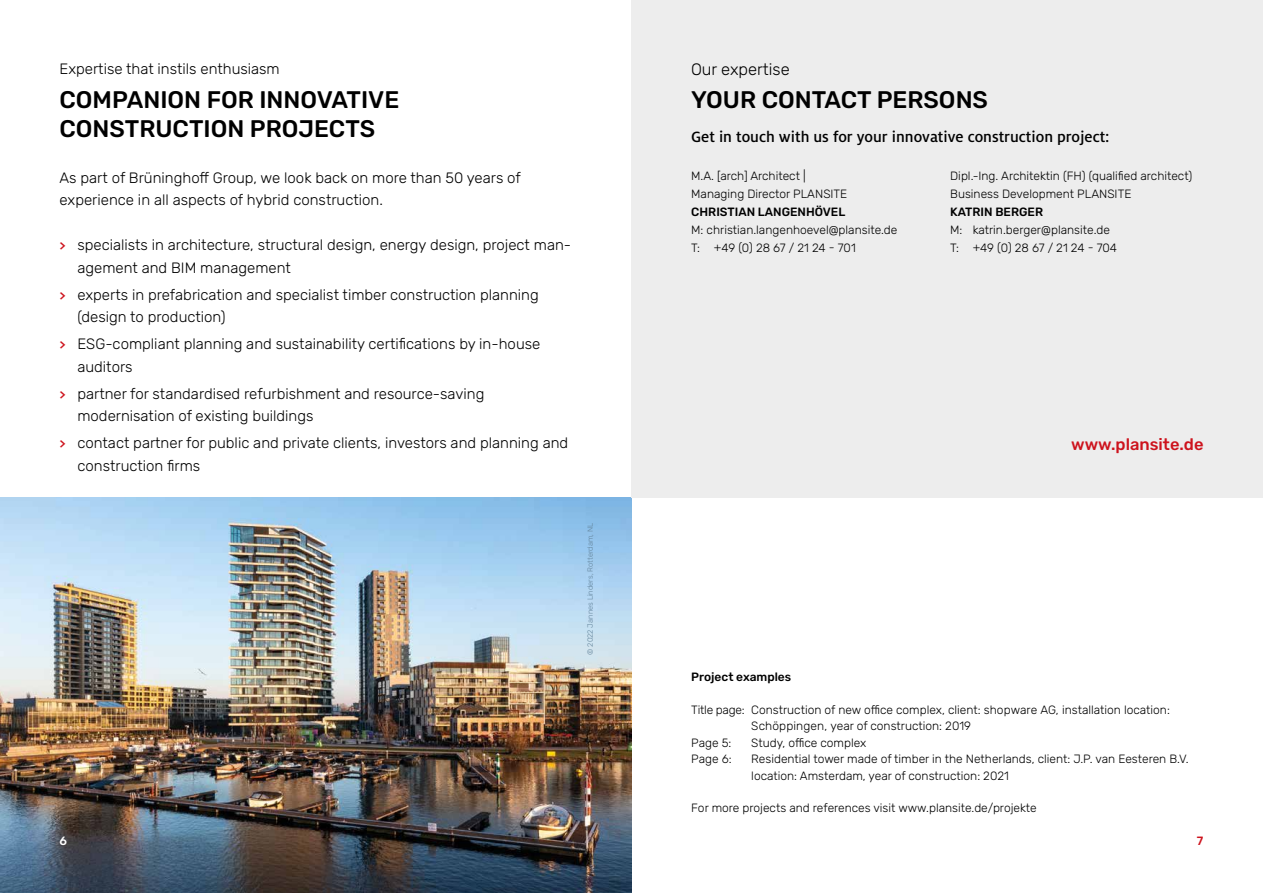
<style>
.page{position:relative;width:1263px;height:893px;background:#fff}
.page>*{position:absolute;margin:0;border:0;box-sizing:border-box;transform-origin:0 0}
.t1{font:500 24px/28.8px "Rubik";color:#000}
.t2{font:500 16.5px "Milo OT";color:#000}
.t3{font:500 16.5px "Rubik";color:#cd131d}
.t4{font:300 16.5px "Rubik";color:#000}
.t5{font:300 15px/22.5px "Rubik";color:#000}
.t6{font:300 12px/18px "Rubik";color:#000}
.t7{font:500 12px "Rubik";color:#000}
.t8{font:500 12px "Rubik";color:#cd131d}
.t9{font:500 12px "Rubik";color:#fff}
.t10{font:300 7.5px "Rubik";color:#63849b}
.s1{font-family:"Milo OT";font-weight:500;font-size:16.5px;color:#cd131d}
</style>
<div class="page">
<img style="left:0;top:497px;width:631px;height:396px">
<div style="left:631px;top:0;width:632px;height:497px;background:#ededed"></div>
<p class="t5" style="left:60px;top:57px;width:222px">Expertise that instils enthusiasm</p>
<p class="t4" style="left:691px;top:60px;width:100px">Our expertise</p>
<h1 class="t1" style="left:60px;top:86px;width:341px">COMPANION FOR INNOVATIVE<br>CONSTRUCTION PROJECTS</h1>
<p class="t5" style="left:60px;top:166px;width:463px">As part of Brüninghoff Group, we look back on more than 50 years of experience in all aspects of hybrid construction.</p>
<p class="t5" style="left:77px;top:234px;width:495px;text-indent:-18px"><span class="s1">&gt;</span> specialists in architecture, structural design, energy design, project man&shy;agement and BIM management</p>
<p class="t5" style="left:77px;top:283px;width:463px;text-indent:-18px"><span class="s1">&gt;</span> experts in prefabrication and specialist timber construction planning (design to production)</p>
<p class="t5" style="left:77px;top:333px;width:464px;text-indent:-18px"><span class="s1">&gt;</span> ESG-compliant planning and sustainability certifications by in-house auditors</p>
<p class="t5" style="left:77px;top:382px;width:408px;text-indent:-18px"><span class="s1">&gt;</span> partner for standardised refurbishment and resource-saving modernisation of existing buildings</p>
<p class="t5" style="left:77px;top:432px;width:492px;text-indent:-18px"><span class="s1">&gt;</span> contact partner for public and private clients, investors and planning and construction firms</p>
<h1 class="t1" style="left:691px;top:86px;width:298px">YOUR CONTACT PERSONS</h1>
<p class="t2" style="left:691px;top:128px;width:420px">Get in touch with us for your innovative construction project:</p>
<p class="t6" style="left:950px;top:167px;width:244px">Dipl.-Ing. Architektin (FH) (qualified architect)<br>Business Development PLANSITE</p>
<p class="t7" style="left:950px;top:205px;width:94px">KATRIN BERGER</p>
<p class="t6" style="left:950px;top:221px;width:168px">M: katrin.berger@plansite.de<br>T: +49 (0) 28 67 / 21 24 - 704</p>
<p class="t6" style="left:691px;top:167px;width:158px">M.A. [arch] Architect |<br>Managing Director PLANSITE</p>
<p class="t7" style="left:691px;top:205px;width:156px">CHRISTIAN LANGENHÖVEL</p>
<p class="t6" style="left:691px;top:221px;width:208px">M: christian.langenhoevel@plansite.de<br>T: +49 (0) 28 67 / 21 24 - 701</p>
<p class="t3" style="left:1071px;top:435px;width:134px">www.plansite.de</p>
<p class="t10" style="left:586px;top:655px;width:133px;rotate:-90deg">© 2022 Jannes Linders, Rotterdam, NL</p>
<p class="t7" style="left:691px;top:670px;width:101px">Project examples</p>
<p class="t6" style="left:691px;top:701px;width:480px">Title page: Construction of new office complex, client: shopware AG, installation location:</p>
<p class="t6" style="left:751px;top:717px;width:221px">Schöppingen, year of construction: 2019</p>
<p class="t6" style="left:691px;top:734px;width:42px">Page 5:</p>
<p class="t6" style="left:751px;top:734px;width:117px">Study, office complex</p>
<p class="t6" style="left:691px;top:750px;width:42px">Page 6:</p>
<p class="t6" style="left:751px;top:751px;width:439px;line-height:16.5px">Residential tower made of timber in the Netherlands, client: J.P. van Eesteren B.V. location: Amsterdam, year of construction: 2021</p>
<p class="t6" style="left:691px;top:799px;width:347px">For more projects and references visit www.plansite.de/projekte</p>
<p class="t9" style="left:60px;top:834px;width:9px">6</p>
<p class="t8" style="left:1197px;top:834px;width:8px">7</p>
</div>
